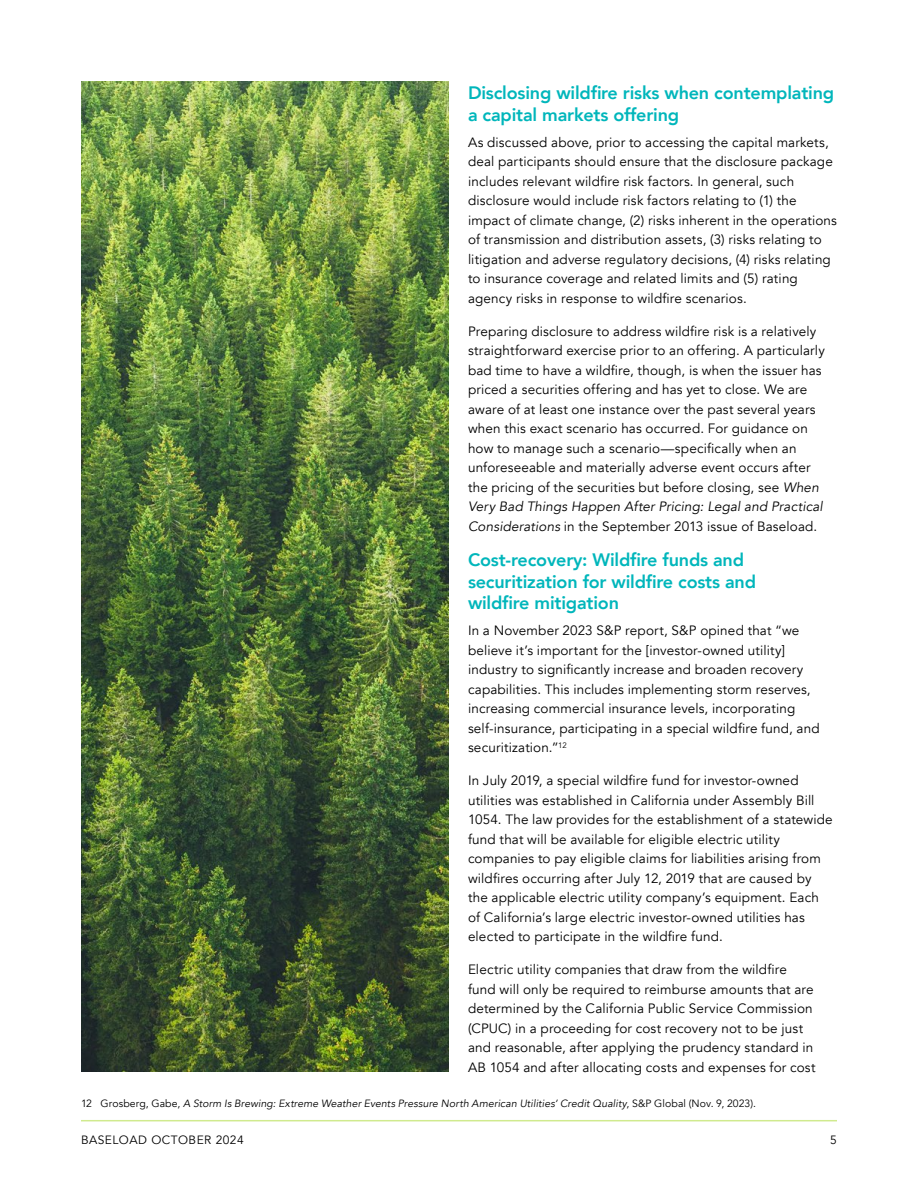
<style>
.page{position:relative;width:918px;height:1188px;background:#fff}
.page>*{position:absolute;margin:0;border:0;box-sizing:border-box;transform-origin:0 0}
._02__Head_Level_One{font:800 18px/21.6px "Avenir";letter-spacing:-.01em;color:#00b6bb}
._03__Body{font:13.5px/19.5px "Avenir";letter-spacing:.01em;color:#000}
.t1{font:12px "Avenir";letter-spacing:.04em;color:#000}
._10__Footnote{font:italic 10.5px "Avenir";letter-spacing:.01em;color:#000}
.s1{font-style:italic}
.s2{font-style:normal}
</style>
<div class="page">
<hr style="left:81px;top:1120px;width:756px;height:1px;background:#d0ea8e">
<img style="left:81px;top:81px;width:368px;height:990px">
<p class="_02__Head_Level_One" style="left:468px;top:82px;width:368px">Disclosing wildfire risks when contemplating a capital markets offering</p>
<p class="_03__Body" style="left:468px;top:133px;width:370px">As discussed above, prior to accessing the capital markets, deal participants should ensure that the disclosure package includes relevant wildfire risk factors. In general, such disclosure would include risk factors relating to (1) the impact of climate change, (2) risks inherent in the operations of transmission and distribution assets, (3) risks relating to litigation and adverse regulatory decisions, (4) risks relating to insurance coverage and related limits and (5) rating agency risks in response to wildfire scenarios.</p>
<p class="_03__Body" style="left:468px;top:322px;width:358px">Preparing disclosure to address wildfire risk is a relatively straightforward exercise prior to an offering. A particularly bad time to have a wildfire, though, is when the issuer has priced a securities offering and has yet to close. We are aware of at least one instance over the past several years when this exact scenario has occurred. For guidance on how to manage such a scenario—specifically when an unforeseeable and materially adverse event occurs after the pricing of the securities but before closing, see <span class="s1">When Very Bad Things Happen After Pricing: Legal and Practical Considerations</span> in the September 2013 issue of Baseload.</p>
<p class="_02__Head_Level_One" style="left:468px;top:549px;width:290px">Cost-recovery: Wildfire funds and securitization for wildfire costs and wildfire mitigation</p>
<p class="_03__Body" style="left:468px;top:621px;width:353px">In a November 2023 S&amp;P report, S&amp;P opined that “we believe it’s important for the [investor-owned utility] industry to significantly increase and broaden recovery capabilities. This includes implementing storm reserves, increasing commercial insurance levels, incorporating self-insurance, participating in a special wildfire fund, and securitization.”<sup>12</sup></p>
<p class="_03__Body" style="left:468px;top:771px;width:366px">In July 2019, a special wildfire fund for investor-owned utilities was established in California under Assembly Bill 1054. The law provides for the establishment of a statewide fund that will be available for eligible electric utility companies to pay eligible claims for liabilities arising from wildfires occurring after July 12, 2019 that are caused by the applicable electric utility company’s equipment. Each of California’s large electric investor-owned utilities has elected to participate in the wildfire fund.</p>
<p class="_03__Body" style="left:468px;top:960px;width:349px">Electric utility companies that draw from the wildfire fund will only be required to reimburse amounts that are determined by the California Public Service Commission (CPUC) in a proceeding for cost recovery not to be just and reasonable, after applying the prudency standard in AB 1054 and after allocating costs and expenses for cost</p>
<p class="_10__Footnote" style="left:81px;top:1097px;width:676px"><span class="s2">12 Grosberg, Gabe,</span> A Storm Is Brewing: Extreme Weather Events Pressure North American Utilities’ Credit Quality<span class="s2">,</span> <span class="s2">S&amp;P</span> <span class="s2">Global (Nov. 9, 2023).</span></p>
<p class="t1" style="left:81px;top:1133px;width:164px">BASELOAD OCTOBER 2024</p>
<p class="t1" style="left:830px;top:1133px;width:8px">5</p>
</div>
